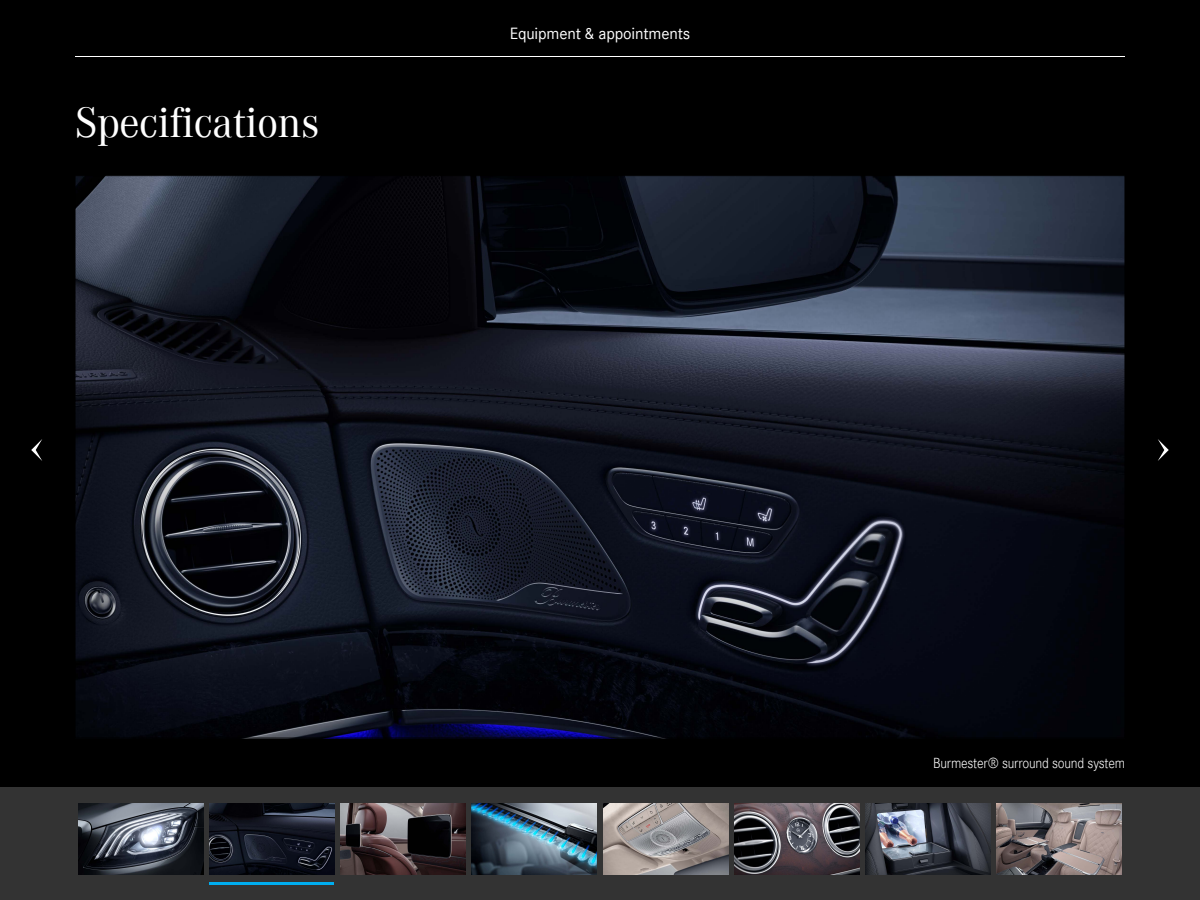
<style>
.page{position:relative;width:1200px;height:900px;background:#000}
.page>*{position:absolute;margin:0;border:0;box-sizing:border-box;transform-origin:0 0}
.t1{font:43.75px "MBK Corporate A";letter-spacing:-.01em;color:#fff}
.t2{font:16.88px "MBK Corporate S";letter-spacing:-.01em;color:#fff}
.t3{font:300 15.12px "MBK Corporate S";letter-spacing:-.015em;color:#fff;scale:.92 1}
</style>
<div class="page">
<div style="left:0;top:788px;width:1200px;height:112px;background:#333"></div>
<hr style="left:75px;top:56px;width:1050px;height:1px;background:#fff">
<img style="left:77px;top:178px;width:1046px;height:558px">
<img style="left:78px;top:804px;width:125px;height:71px">
<img style="left:603px;top:804px;width:125px;height:71px">
<img style="left:341px;top:804px;width:125px;height:71px">
<img style="left:866px;top:804px;width:125px;height:71px">
<img style="left:209px;top:804px;width:125px;height:71px">
<img style="left:734px;top:804px;width:125px;height:71px">
<img style="left:472px;top:804px;width:125px;height:71px">
<img style="left:997px;top:804px;width:125px;height:71px">
<hr style="left:209px;top:882px;width:125px;height:3px;background:#00adef">
<svg style="left:31px;top:439px;width:11px;height:22px"></svg>
<svg style="left:1158px;top:439px;width:11px;height:22px"></svg>
<h1 class="t1" style="left:75px;top:99px;width:246px">Specifications</h1>
<p class="t2" style="left:510px;top:24px;width:182px">Equipment &amp; appointments</p>
<p class="t3" style="left:933px;top:754px;width:210px">Burmester® surround sound system</p>
</div>
